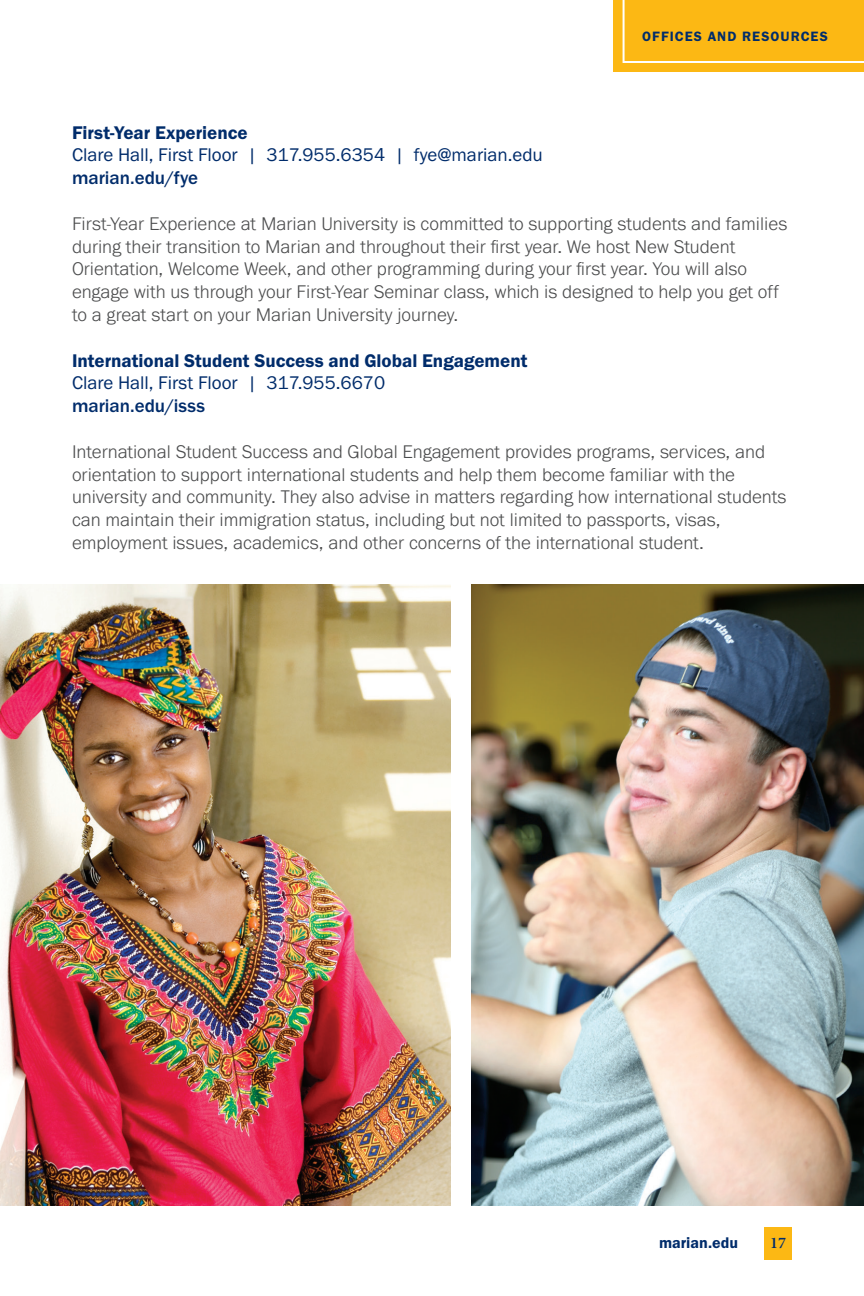
<style>
.page{position:relative;width:864px;height:1296px;background:#fff}
.page>*{position:absolute;margin:0;border:0;box-sizing:border-box;transform-origin:0 0}
.t1{font:300 19px/22.8px "Franklin Gothic URW";color:#4b4c4d}
.t2{font:19px "Franklin Gothic URW Boo";color:#002c6b}
.t3{font:19px "Franklin Gothic URW Dem";color:#002c6b}
.t4{font:500 19px "Franklin Gothic URW";color:#002c6b}
.t5{font:600 16.2px "Minion Pro";color:#002c6b}
.t6{font:16px "Franklin Gothic URW Dem";color:#002c6b}
.t7{font:14px "Franklin Gothic URW Dem";letter-spacing:.075em;color:#002c6b}
</style>
<div class="page">
<div style="left:765px;top:1228px;width:27px;height:32px;background:#fcb814"></div>
<img style="left:0;top:584px;width:864px;height:622px">
<div style="left:613px;top:0;width:251px;height:72px;background:#fcb814"></div>
<svg style="left:623px;top:0;width:241px;height:63px"></svg>
<div style="left:452px;top:583px;width:19px;height:632px;background:#fff"></div>
<p class="t7" style="left:642px;top:27px;width:187px">OFFICES AND RESOURCES</p>
<p class="t3" style="left:72px;top:121px;width:177px">First-Year Experience</p>
<p class="t2" style="left:72px;top:143px;width:472px">Clare Hall, First Floor | 317.955.6354 | fye@marian.edu</p>
<p class="t4" style="left:72px;top:166px;width:128px">marian.edu/fye</p>
<p class="t1" style="left:72px;top:212px;width:717px">First-Year Experience at Marian University is committed to supporting students and families during their transition to Marian and throughout their first year. We host New Student Orientation, Welcome Week, and other programming during your first year. You will also engage with us through your First-Year Seminar class, which is designed to help you get off to a great start on your Marian University journey.</p>
<p class="t3" style="left:72px;top:349px;width:457px">International Student Success and Global Engagement</p>
<p class="t2" style="left:72px;top:371px;width:315px">Clare Hall, First Floor | 317.955.6670</p>
<p class="t4" style="left:72px;top:394px;width:135px">marian.edu/isss</p>
<p class="t1" style="left:72px;top:440px;width:716px">International Student Success and Global Engagement provides programs, services, and orientation to support international students and help them become familiar with the university and community. They also advise in matters regarding how international students can maintain their immigration status, including but not limited to passports, visas, employment issues, academics, and other concerns of the international student.</p>
<p class="t6" style="left:659px;top:1233px;width:80px">marian.edu</p>
<p class="t5" style="left:770px;top:1231px;width:17px">17</p>
</div>
